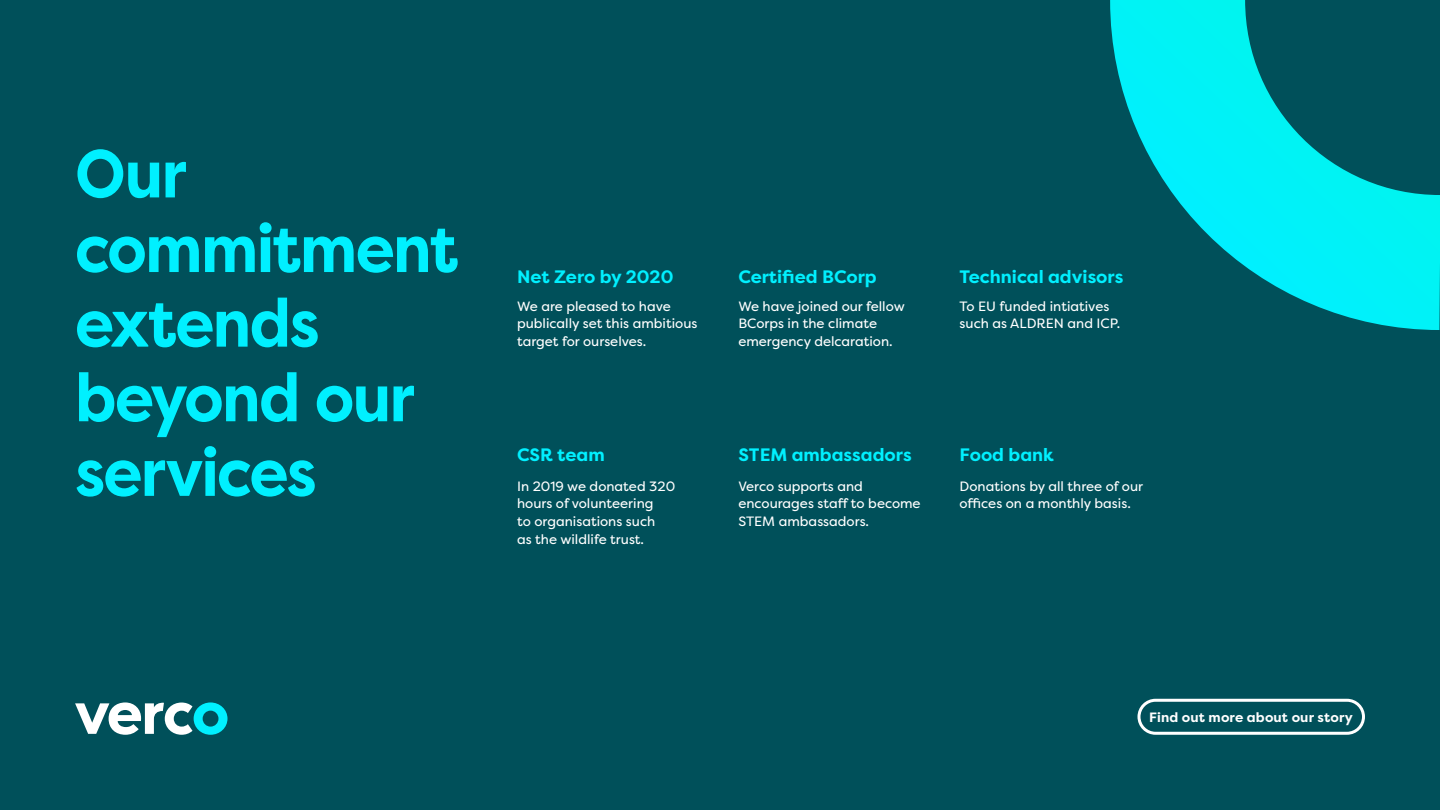
<style>
.page{position:relative;width:1440px;height:810px;background:#00505a}
.page>*{position:absolute;margin:0;border:0;box-sizing:border-box;transform-origin:0 0}
.t1{font:700 67.8px/74.6px "Filson Pro";letter-spacing:-.025em;color:#00f0ff;scale:.93 1}
.t2{font:700 18px "Filson Pro";color:#00f0ff}
.t3{font:13.5px/18px "Filson Pro";color:#fff}
.t4{font:700 13.5px "Filson Pro";letter-spacing:.005em;color:#fff}
</style>
<div class="page">
<svg style="left:75px;top:702px;width:153px;height:33px"></svg>
<div style="left:1137px;top:699px;width:228px;height:36px;border:3px solid #fff;border-radius:17px"></div>
<svg style="left:1110px;top:0;width:330px;height:330px"></svg>
<h1 class="t1" style="left:75px;top:137px;width:414px">Our commitment extends beyond our services</h1>
<h2 class="t2" style="left:517px;top:265px;width:158px">Net Zero by 2020</h2>
<p class="t3" style="left:517px;top:297px;width:182px">We are pleased to have publically set this ambitious target for ourselves.</p>
<h2 class="t2" style="left:517px;top:443px;width:89px">CSR team</h2>
<p class="t3" style="left:517px;top:477px;width:160px">In 2019 we donated 320 hours of volunteering<br>to organisations such<br>as the wildlife trust.</p>
<h2 class="t2" style="left:738px;top:265px;width:140px">Certified BCorp</h2>
<p class="t3" style="left:738px;top:297px;width:168px">We have joined our fellow<br>BCorps in the climate emergency delcaration.</p>
<h2 class="t2" style="left:738px;top:443px;width:175px">STEM ambassadors</h2>
<p class="t3" style="left:738px;top:477px;width:184px">Verco supports and encourages staff to become<br>STEM ambassadors.</p>
<h2 class="t2" style="left:960px;top:265px;width:165px">Technical advisors</h2>
<p class="t3" style="left:960px;top:297px;width:162px">To EU funded intiatives such as ALDREN and ICP.</p>
<h2 class="t2" style="left:960px;top:443px;width:96px">Food bank</h2>
<p class="t3" style="left:960px;top:477px;width:185px">Donations by all three of our offices on a monthly basis.</p>
<p class="t4" style="left:1149px;top:708px;width:205px">Find out more about our story</p>
</div>
